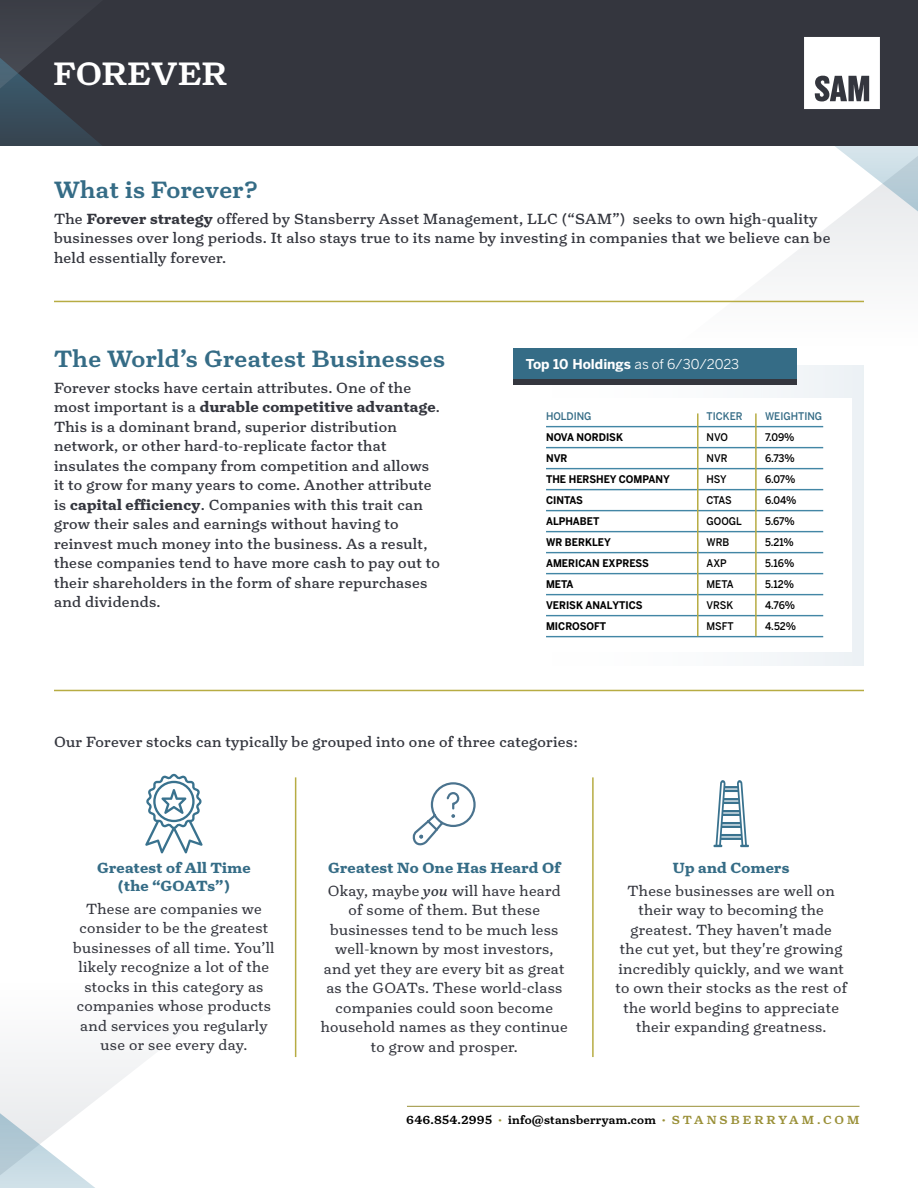
<style>
.page{position:relative;width:918px;height:1188px;background:#fff}
.page>*{position:absolute;margin:0;border:0;box-sizing:border-box;transform-origin:0 0}
.t1{font:500 33px "Turnip";letter-spacing:-.005em;color:#fff}
.t2{font:500 24px "Turnip";letter-spacing:.02em;color:#356c86}
.t3{font:15px/19.5px "Turnip";letter-spacing:.02em;color:#34363e}
.t4{font:15px/19.5px "Turnip";letter-spacing:.02em;color:#34363e;text-align:center}
.t5{font:700 15px/18px "Turnip";letter-spacing:.02em;color:#356c86;text-align:center}
.t6{font:700 13.5px "Benton Sans";color:#fff}
.t7{font:500 12px "Turnip";letter-spacing:.02em;color:#000}
.t8{font:700 10.5px "Benton Sans";color:#000;scale:.94 1}
.t9{font:500 10.5px "Benton Sans";color:#000;scale:.94 1}
.t10{font:500 10.5px "Benton Sans";color:#356c86;scale:.94 1}
.s1{font-weight:700}
.s2{font-weight:400}
.s3{font-weight:400;color:#34363e}
.s4{font-weight:400;font-style:italic;color:#34363e}
.s5{font-weight:400;color:#9a9038}
.s6{color:#9a9038}
</style>
<div class="page">
<svg style="left:0;top:1053px;width:155px;height:135px"></svg>
<svg style="left:698px;top:146px;width:220px;height:157px"></svg>
<div style="left:0;top:0;width:918px;height:146px;background:#34363e"></div>
<svg style="left:145px;top:773px;width:58px;height:80px"></svg>
<svg style="left:413px;top:782px;width:63px;height:64px"></svg>
<svg style="left:713px;top:780px;width:36px;height:67px"></svg>
<hr style="left:295px;top:777px;width:1px;height:280px;background:#b7ac43">
<hr style="left:54px;top:301px;width:810px;height:1px;background:#b7ac43">
<hr style="left:54px;top:690px;width:810px;height:1px;background:#b7ac43">
<hr style="left:592px;top:777px;width:2px;height:280px;background:#b7ac43">
<svg style="left:804px;top:37px;width:76px;height:72px"></svg>
<div style="left:513px;top:365px;width:351px;height:301px;background:#f4f7f9"></div>
<div style="left:515px;top:398px;width:337px;height:254px;background:#fff"></div>
<div style="left:514px;top:349px;width:283px;height:31px;background:#356c86"></div>
<div style="left:514px;top:380px;width:283px;height:5px;background:#34363e"></div>
<hr style="left:546px;top:426px;width:277px;height:1px;background:#4386a5">
<hr style="left:546px;top:447px;width:277px;height:1px;background:#4386a5">
<hr style="left:546px;top:468px;width:277px;height:1px;background:#4386a5">
<hr style="left:546px;top:489px;width:277px;height:1px;background:#4386a5">
<hr style="left:546px;top:510px;width:277px;height:1px;background:#4386a5">
<hr style="left:546px;top:531px;width:277px;height:1px;background:#4386a5">
<hr style="left:546px;top:552px;width:277px;height:1px;background:#4386a5">
<hr style="left:546px;top:573px;width:277px;height:1px;background:#4386a5">
<hr style="left:546px;top:594px;width:277px;height:1px;background:#4386a5">
<hr style="left:546px;top:615px;width:277px;height:1px;background:#4386a5">
<hr style="left:546px;top:636px;width:277px;height:1px;background:#4386a5">
<hr style="left:697px;top:413px;width:2px;height:223px;background:#b7ac43">
<hr style="left:755px;top:413px;width:2px;height:223px;background:#b7ac43">
<svg style="left:0;top:19px;width:102px;height:127px"></svg>
<hr style="left:407px;top:1106px;width:453px;height:1px;background:#9a9038">
<h1 class="t1" style="left:53px;top:53px;width:175px">FOREVER</h1>
<h2 class="t2" style="left:54px;top:174px;width:205px">What is Forever?</h2>
<p class="t3" style="left:54px;top:209px;width:778px">The <span class="s1">Forever strategy</span> offered by Stansberry Asset Management, LLC (“SAM”) seeks to own high-quality businesses over long periods. It also stays true to its name by investing in companies that we believe can be held essentially forever.</p>
<h2 class="t2" style="left:54px;top:343px;width:393px">The World’s Greatest Businesses</h2>
<p class="t3" style="left:54px;top:378px;width:388px">Forever stocks have certain attributes. One of the most important is a <span class="s1">durable competitive advantage</span>.<br>This is a dominant brand, superior distribution network, or other hard-to-replicate factor that insulates the company from competition and allows it to grow for many years to come. Another attribute is <span class="s1">capital efficiency</span>. Companies with this trait can grow their sales and earnings without having to reinvest much money into the business. As a result, these companies tend to have more cash to pay out to their shareholders in the form of share repurchases and dividends.</p>
<p class="t6" style="left:526px;top:357px;width:215px">Top 10 Holdings <span class="s2">as of 6/30/2023</span></p>
<p class="t10" style="left:546px;top:410px;width:50px">HOLDING</p>
<p class="t10" style="left:707px;top:410px;width:40px">TICKER</p>
<p class="t10" style="left:765px;top:410px;width:62px">WEIGHTING</p>
<p class="t8" style="left:546px;top:431px;width:83px">NOVA NORDISK</p>
<p class="t9" style="left:707px;top:431px;width:24px">NVO</p>
<p class="t9" style="left:765px;top:431px;width:33px">7.09%</p>
<p class="t8" style="left:546px;top:452px;width:24px">NVR</p>
<p class="t9" style="left:707px;top:452px;width:24px">NVR</p>
<p class="t9" style="left:765px;top:452px;width:33px">6.73%</p>
<p class="t8" style="left:546px;top:473px;width:133px">THE HERSHEY COMPANY</p>
<p class="t9" style="left:707px;top:473px;width:23px">HSY</p>
<p class="t9" style="left:765px;top:473px;width:34px">6.07%</p>
<p class="t8" style="left:546px;top:494px;width:41px">CINTAS</p>
<p class="t9" style="left:707px;top:494px;width:28px">CTAS</p>
<p class="t9" style="left:765px;top:494px;width:35px">6.04%</p>
<p class="t8" style="left:546px;top:515px;width:58px">ALPHABET</p>
<p class="t9" style="left:707px;top:515px;width:39px">GOOGL</p>
<p class="t9" style="left:765px;top:515px;width:33px">5.67%</p>
<p class="t8" style="left:546px;top:536px;width:70px">WR BERKLEY</p>
<p class="t9" style="left:707px;top:536px;width:26px">WRB</p>
<p class="t9" style="left:765px;top:536px;width:32px">5.21%</p>
<p class="t8" style="left:546px;top:557px;width:111px">AMERICAN EXPRESS</p>
<p class="t9" style="left:707px;top:557px;width:23px">AXP</p>
<p class="t9" style="left:765px;top:557px;width:33px">5.16%</p>
<p class="t8" style="left:546px;top:578px;width:31px">META</p>
<p class="t9" style="left:707px;top:578px;width:30px">META</p>
<p class="t9" style="left:765px;top:578px;width:32px">5.12%</p>
<p class="t8" style="left:546px;top:599px;width:104px">VERISK ANALYTICS</p>
<p class="t9" style="left:707px;top:599px;width:30px">VRSK</p>
<p class="t9" style="left:765px;top:599px;width:34px">4.76%</p>
<p class="t8" style="left:546px;top:620px;width:66px">MICROSOFT</p>
<p class="t9" style="left:707px;top:620px;width:31px">MSFT</p>
<p class="t9" style="left:765px;top:620px;width:35px">4.52%</p>
<p class="t3" style="left:54px;top:732px;width:526px">Our Forever stocks can typically be grouped into one of three categories:</p>
<p class="t5" style="left:97px;top:859px;width:155px">Greatest of All Time (the “GOATs”)</p>
<p class="t4" style="left:73px;top:899px;width:203px">These are companies we consider to be the greatest businesses of all time. You’ll likely recognize a lot of the stocks in this category as companies whose products and services you regularly use or see every day.</p>
<p class="t5" style="left:328px;top:857px;width:234px;line-height:22.5px;text-align:left">Greatest No One Has Heard Of<br><span class="s3">Okay, maybe</span> <span class="s4">you</span> <span class="s3">will have heard</span></p>
<p class="t4" style="left:321px;top:900px;width:248px">of some of them. But these businesses tend to be much less well-known by most investors, and yet they are every bit as great as the GOATs. These world-class companies could soon become household names as they continue to grow and prosper.</p>
<p class="t5" style="left:673px;top:859px;width:118px">Up and Comers</p>
<p class="t4" style="left:615px;top:881px;width:233px">These businesses are well on their way to becoming the greatest. They haven't made<br>the cut yet, but they're growing incredibly quickly, and we want to own their stocks as the rest of the world begins to appreciate their expanding greatness.</p>
<p class="t7" style="left:406px;top:1112px;width:455px">646.854.2995 <span class="s5">•</span> info@stansberryam.com <span class="s5">•</span> <span class="s6">S T A N S B E R R Y A M . C O M</span></p>
</div>
